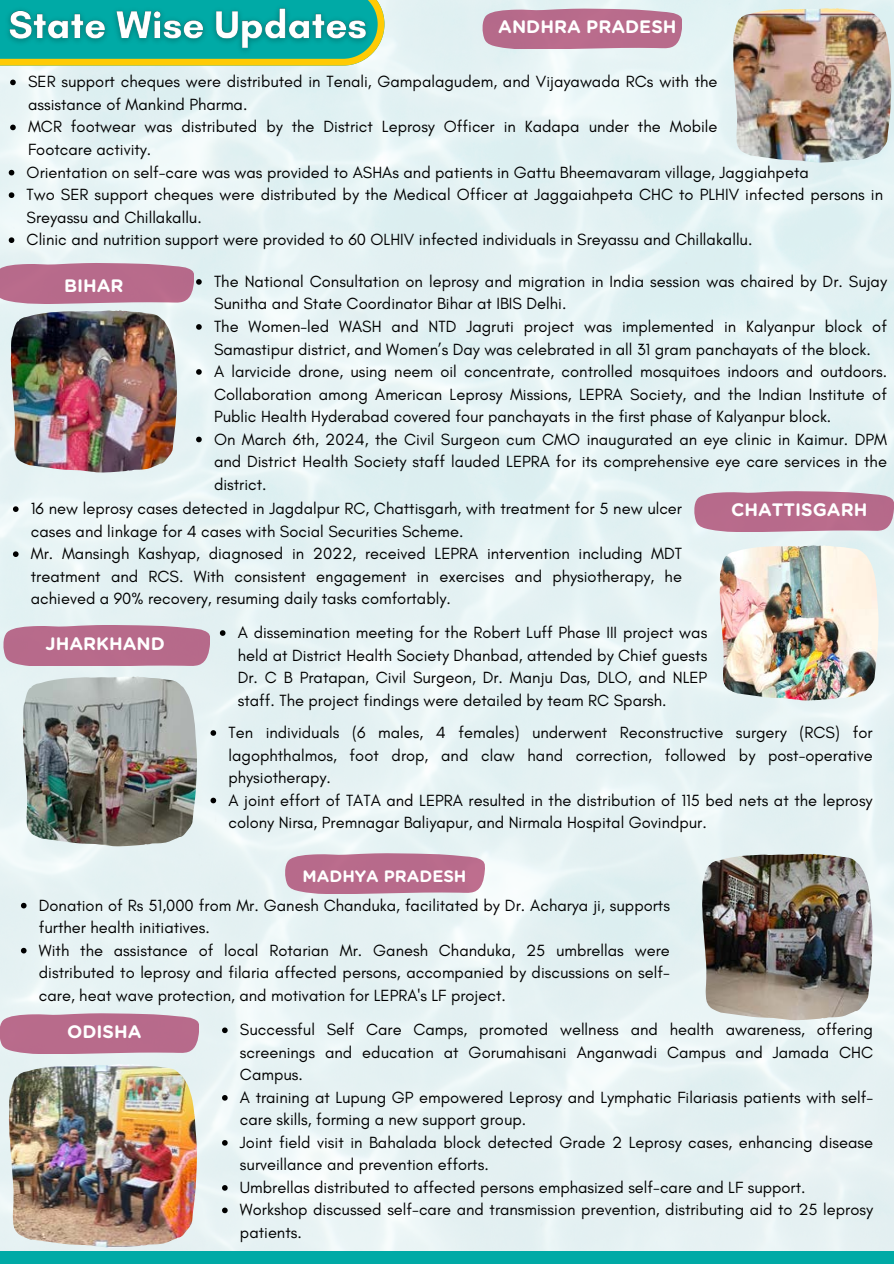
<style>
.page{position:relative;width:894px;height:1264px;background:#fff}
.page>*{position:absolute;margin:0;border:0;box-sizing:border-box;transform-origin:0 0}
.t1{font:700 18px "Gotham Rounded";color:#fff}
.t2{font:16.5px/22.5px "Glacial Indifference";color:#000}
.t3{font:700 16.5px "Gotham Rounded";color:#fff}
</style>
<div class="page">
<img style="left:0;top:0;width:893px;height:1251px">
<svg style="left:0;top:0;width:384px;height:66px;background:#f4cf2b"></svg>
<img style="left:0;top:0;width:377px;height:59px">
<svg style="left:482px;top:8px;width:199px;height:41px;background:#bb7694"></svg>
<div style="left:0;top:1251px;width:893px;height:12px;background:#00aaa6"></div>
<img style="left:733px;top:8px;width:157px;height:154px">
<img style="left:11px;top:310px;width:166px;height:162px">
<svg style="left:693px;top:491px;width:200px;height:40px;background:#ba7493"></svg>
<img style="left:719px;top:545px;width:159px;height:155px">
<img style="left:23px;top:676px;width:174px;height:170px">
<svg style="left:0;top:1013px;width:199px;height:40px;background:#bb7492"></svg>
<img style="left:9px;top:1064px;width:188px;height:183px">
<svg style="left:284px;top:853px;width:200px;height:40px;background:#bb7593"></svg>
<img style="left:702px;top:853px;width:170px;height:167px">
<svg style="left:3px;top:625px;width:207px;height:40px;background:#b97290"></svg>
<svg style="left:21px;top:902px;width:6px;height:6px"></svg>
<svg style="left:21px;top:947px;width:6px;height:6px"></svg>
<svg style="left:10px;top:80px;width:6px;height:5px"></svg>
<svg style="left:10px;top:125px;width:6px;height:5px"></svg>
<svg style="left:0;top:263px;width:202px;height:40px;background:#ba7693"></svg>
<svg style="left:196px;top:324px;width:6px;height:6px"></svg>
<svg style="left:196px;top:369px;width:6px;height:6px"></svg>
<svg style="left:196px;top:436px;width:6px;height:6px"></svg>
<svg style="left:13px;top:506px;width:6px;height:6px"></svg>
<svg style="left:13px;top:551px;width:6px;height:6px"></svg>
<svg style="left:220px;top:630px;width:5px;height:6px"></svg>
<svg style="left:222px;top:1027px;width:5px;height:6px"></svg>
<svg style="left:222px;top:1094px;width:5px;height:6px"></svg>
<svg style="left:222px;top:1139px;width:5px;height:6px"></svg>
<svg style="left:222px;top:1184px;width:5px;height:6px"></svg>
<svg style="left:222px;top:1207px;width:5px;height:6px"></svg>
<svg style="left:210px;top:730px;width:6px;height:5px"></svg>
<svg style="left:210px;top:797px;width:6px;height:6px"></svg>
<svg style="left:9px;top:170px;width:5px;height:5px"></svg>
<svg style="left:9px;top:192px;width:5px;height:6px"></svg>
<svg style="left:9px;top:237px;width:5px;height:6px"></svg>
<p class="t1" style="left:498px;top:19px;width:180px">ANDHRA PRADESH</p>
<p class="t2" style="left:28px;top:70px;width:690px">SER support cheques were distributed in Tenali, Gampalagudem, and Vijayawada RCs with the assistance of Mankind Pharma.</p>
<p class="t2" style="left:28px;top:115px;width:690px">MCR footwear was distributed by the District Leprosy Officer in Kadapa under the Mobile<br>Footcare activity.</p>
<p class="t2" style="left:27px;top:161px;width:783px">Orientation on self-care was was provided to ASHAs and patients in Gattu Bheemavaram village, Jaggiahpeta</p>
<p class="t2" style="left:27px;top:183px;width:857px">Two SER support cheques were distributed by the Medical Officer at Jaggaiahpeta CHC to PLHIV infected persons in<br>Sreyassu and Chillakallu.</p>
<h2 class="t2" style="left:27px;top:228px;width:727px">Clinic and nutrition support were provided to 60 OLHIV infected individuals in Sreyassu and Chillakallu.</h2>
<h2 class="t2" style="left:214px;top:270px;width:674px">The National Consultation on leprosy and migration in India session was chaired by Dr. Sujay<br>Sunitha and State Coordinator Bihar at IBIS Delhi.</h2>
<p class="t2" style="left:214px;top:315px;width:674px">The Women-led WASH and NTD Jagruti project was implemented in Kalyanpur block of<br>Samastipur district, and Women’s Day was celebrated in all 31 gram panchayats of the block.</p>
<p class="t2" style="left:214px;top:360px;width:674px;text-align:justify">A larvicide drone, using neem oil concentrate, controlled mosquitoes indoors and outdoors.<br>Collaboration among American Leprosy Missions, LEPRA Society, and the Indian Institute of Public Health Hyderabad covered four panchayats in the first phase of Kalyanpur block.</p>
<p class="t2" style="left:214px;top:427px;width:674px;text-align:justify">On March 6th, 2024, the Civil Surgeon cum CMO inaugurated an eye clinic in Kaimur. DPM and District Health Society staff lauded LEPRA for its comprehensive eye care services in the district.</p>
<p class="t2" style="left:31px;top:497px;width:652px">16 new leprosy cases detected in Jagdalpur RC, Chattisgarh, with treatment for 5 new ulcer cases and linkage for 4 cases with Social Securities Scheme.</p>
<p class="t2" style="left:31px;top:542px;width:652px;text-align:justify">Mr. Mansingh Kashyap, diagnosed in 2022, received LEPRA intervention including MDT treatment and RCS. With consistent engagement in exercises and physiotherapy, he achieved a 90% recovery, resuming daily tasks comfortably.</p>
<h2 class="t2" style="left:238px;top:621px;width:471px;text-align:justify">A dissemination meeting for the Robert Luff Phase III project was held at District Health Society Dhanbad, attended by Chief guests Dr. C B Pratapan, Civil Surgeon, Dr. Manju Das, DLO, and NLEP staff. The project findings were detailed by team RC Sparsh.</h2>
<h2 class="t1" style="left:64px;top:277px;width:61px">BIHAR</h2>
<p class="t1" style="left:730px;top:501px;width:138px">CHATTISGARH</p>
<p class="t1" style="left:46px;top:635px;width:121px">JHARKHAND</p>
<p class="t2" style="left:228px;top:721px;width:645px;text-align:justify">Ten individuals (6 males, 4 females) underwent Reconstructive surgery (RCS) for lagophthalmos, foot drop, and claw hand correction, followed by post-operative physiotherapy.</p>
<p class="t2" style="left:228px;top:788px;width:645px">A joint effort of TATA and LEPRA resulted in the distribution of 115 bed nets at the leprosy colony Nirsa, Premnagar Baliyapur, and Nirmala Hospital Govindpur.</p>
<h2 class="t3" style="left:302px;top:868px;width:165px">MADHYA PRADESH</h2>
<p class="t2" style="left:39px;top:893px;width:632px">Donation of Rs 51,000 from Mr. Ganesh Chanduka, facilitated by Dr. Acharya ji, supports further health initiatives.</p>
<p class="t2" style="left:39px;top:938px;width:632px;text-align:justify">With the assistance of local Rotarian Mr. Ganesh Chanduka, 25 umbrellas were distributed to leprosy and filaria affected persons, accompanied by discussions on self&shy;care, heat wave protection, and motivation for LEPRA's LF project.</p>
<p class="t1" style="left:67px;top:1023px;width:76px">ODISHA</p>
<p class="t2" style="left:240px;top:1018px;width:634px;text-align:justify">Successful Self Care Camps, promoted wellness and health awareness, offering screenings and education at Gorumahisani Anganwadi Campus and Jamada CHC Campus.</p>
<p class="t2" style="left:240px;top:1085px;width:634px">A training at Lupung GP empowered Leprosy and Lymphatic Filariasis patients with self&shy;care skills, forming a new support group.</p>
<p class="t2" style="left:240px;top:1130px;width:634px">Joint field visit in Bahalada block detected Grade 2 Leprosy cases, enhancing disease surveillance and prevention efforts.</p>
<p class="t2" style="left:240px;top:1175px;width:567px">Umbrellas distributed to affected persons emphasized self-care and LF support.</p>
<h2 class="t2" style="left:240px;top:1198px;width:634px">Workshop discussed self-care and transmission prevention, distributing aid to 25 leprosy patients.</h2>
</div>
